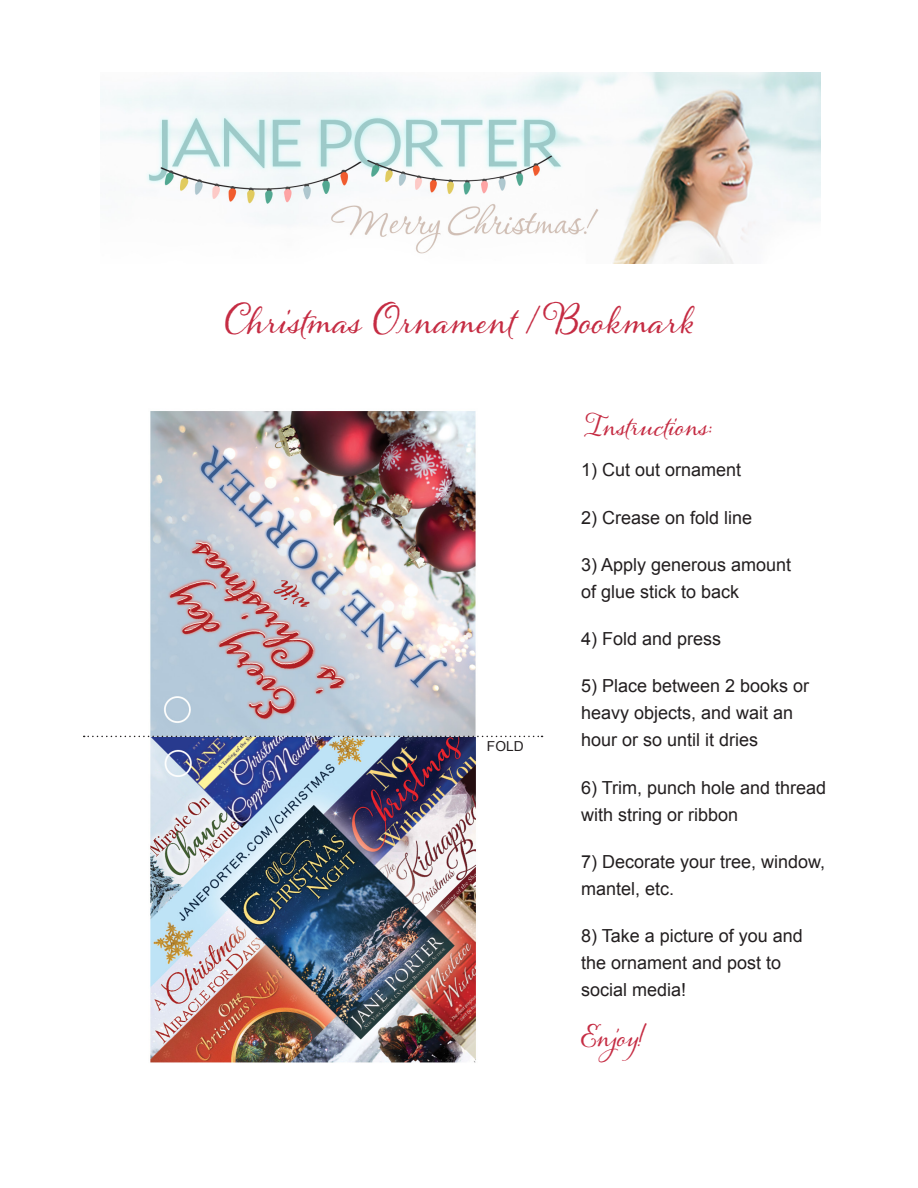
<style>
.page{position:relative;width:918px;height:1188px;background:#fff}
.page>*{position:absolute;margin:0;border:0;box-sizing:border-box;transform-origin:0 0}
.t1{font:37.5px "Alana PRO";color:#c52c43}
.t2{font:27px "Alana PRO";color:#c52c43}
.t3{font:18px/27px "Arial";color:#231f20}
.t4{font:13.8px "Arial";color:#231f20}
</style>
<div class="page">
<img style="left:130px;top:411px;width:358px;height:652px">
<img style="left:100px;top:72px;width:720px;height:192px">
<svg style="left:84px;top:736px;width:459px;height:1px"></svg>
<p class="t1" style="left:225px;top:299px;width:470px">Christmas Ornament / Bookmark</p>
<p class="t4" style="left:487px;top:738px;width:38px">FOLD</p>
<p class="t2" style="left:587px;top:410px;width:126px">Instructions:</p>
<p class="t3" style="left:581px;top:457px;width:162px">1) Cut out ornament</p>
<p class="t3" style="left:581px;top:504px;width:173px">2) Crease on fold line</p>
<p class="t3" style="left:581px;top:551px;width:212px">3) Apply generous amount of glue stick to back</p>
<p class="t3" style="left:581px;top:626px;width:142px">4) Fold and press</p>
<p class="t3" style="left:581px;top:673px;width:230px">5) Place between 2 books or heavy objects, and wait an hour or so until it dries</p>
<p class="t3" style="left:581px;top:774px;width:247px">6) Trim, punch hole and thread with string or ribbon</p>
<p class="t3" style="left:581px;top:848px;width:246px">7) Decorate your tree, window, mantel, etc.</p>
<p class="t3" style="left:581px;top:923px;width:223px">8) Take a picture of you and the ornament and post to social media!</p>
<p class="t2" style="left:581px;top:1021px;width:66px">Enjoy!</p>
</div>
